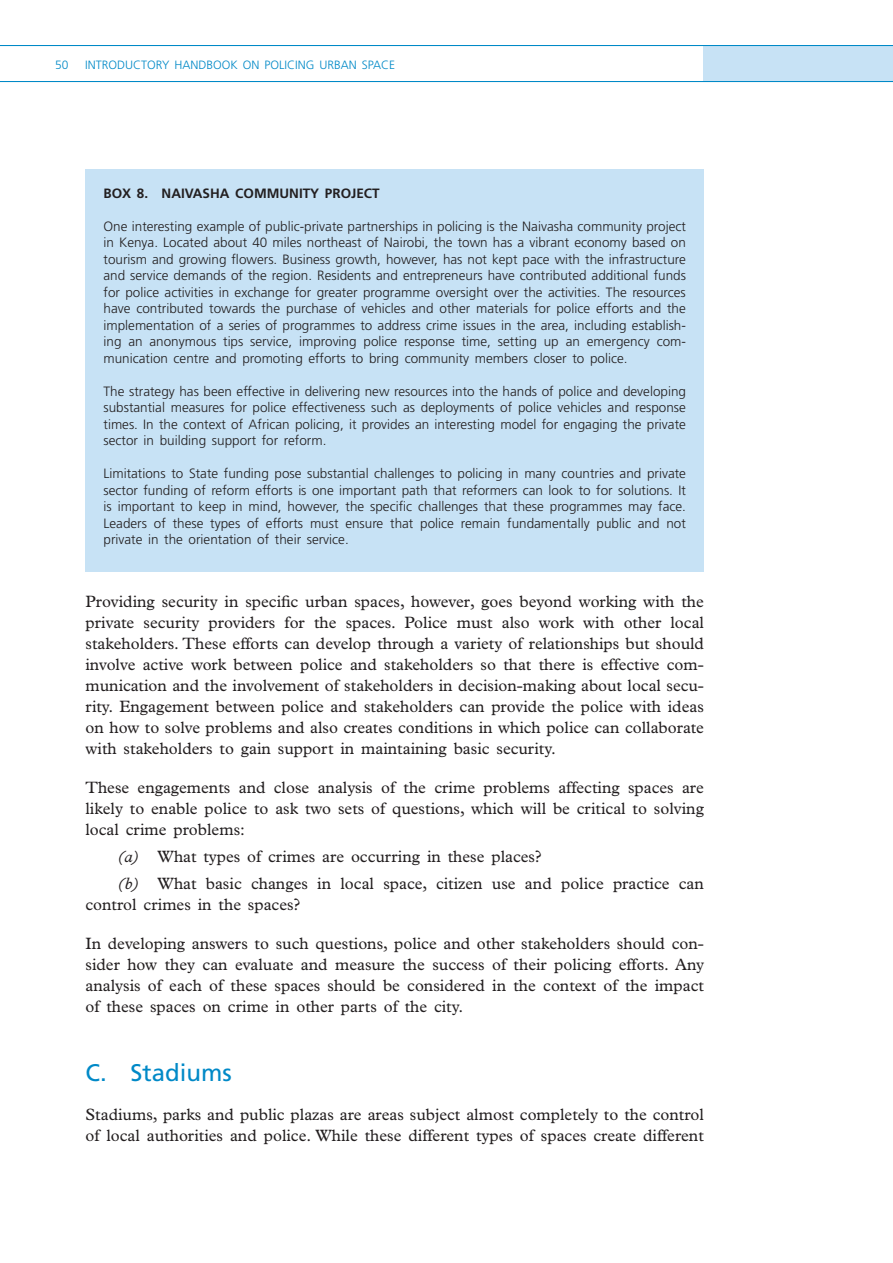
<style>
.page{position:relative;width:893px;height:1263px;background:#fff}
.page>*{position:absolute;margin:0;border:0;box-sizing:border-box;transform-origin:0 0}
.t1{font:24px "Frutiger";color:#0089c7}
.t2{font:16.5px/21px "Plantin";color:#231f20;text-align:justify}
.t3{font:300 13.5px/16.5px "Frutiger";color:#231f20;text-align:justify}
.t4{font:700 13.5px "Frutiger";color:#231f20}
.t5{font:300 12px "Frutiger";color:#0089c7}
.s1{font-style:italic}
</style>
<div class="page">
<div style="left:704px;top:45px;width:189px;height:36px;background:#c7e2f5"></div>
<hr style="left:0;top:45px;width:893px;height:1px;background:#0089c7">
<hr style="left:0;top:81px;width:893px;height:1px;background:#0089c7">
<div style="left:86px;top:169px;width:618px;height:403px;background:#c7e2f5"></div>
<p class="t5" style="left:55px;top:58px;width:15px">50</p>
<p class="t5" style="left:85px;top:58px;width:312px">Introductory Handbook on Policing U rban Space</p>
<p class="t4" style="left:104px;top:185px;width:269px">BOX 8. NAIVASHA COMMUNITY PROJECT</p>
<p class="t3" style="left:104px;top:218px;width:584px">One interesting example of public-private partnerships in policing is the Naivasha community project in Kenya. Located about 40 miles northeast of Nairobi, the town has a vibrant economy based on tourism and growing flowers. Business growth, however, has not kept pace with the infrastructure and service demands of the region. Residents and entrepreneurs have contributed additional funds for police activities in exchange for greater programme oversight over the activities. The resources have contributed towards the purchase of vehicles and other materials for police efforts and the implementation of a series of programmes to address crime issues in the area, including establish&shy;ing an anonymous tips service, improving police response time, setting up an emergency com&shy;munication centre and promoting efforts to bring community members closer to police.</p>
<p class="t3" style="left:104px;top:383px;width:584px">The strategy has been effective in delivering new resources into the hands of police and developing substantial measures for police effectiveness such as deployments of police vehicles and response times. In the context of African policing, it provides an interesting model for engaging the private sector in building support for reform.</p>
<p class="t3" style="left:104px;top:465px;width:584px">Limitations to State funding pose substantial challenges to policing in many countries and private sector funding of reform efforts is one important path that reformers can look to for solutions. It is important to keep in mind, however, the specific challenges that these programmes may face.<br>Leaders of these types of efforts must ensure that police remain fundamentally public and not private in the orientation of their service.</p>
<p class="t2" style="left:86px;top:590px;width:620px">Providing security in specific urban spaces, however, goes beyond working with the private security providers for the spaces. Police must also work with other local stakeholders. These efforts can develop through a variety of relationships but should involve active work between police and stakeholders so that there is effective com&shy;munication and the involvement of stakeholders in decision-making about local secu&shy;rity. Engagement between police and stakeholders can provide the police with ideas on how to solve problems and also creates conditions in which police can collaborate with stakeholders to gain support in maintaining basic security.</p>
<p class="t2" style="left:86px;top:776px;width:620px">These engagements and close analysis of the crime problems affecting spaces are likely to enable police to ask two sets of questions, which will be critical to solving local crime problems:</p>
<p class="t2" style="left:117px;top:842px;width:588px;line-height:27px"><span class="s1">(a)</span> What types of crimes are occurring in these places?<br><span class="s1">(b)</span> What basic changes in local space, citizen use and police practice can</p>
<p class="t2" style="left:86px;top:893px;width:216px">control crimes in the spaces?</p>
<p class="t2" style="left:86px;top:932px;width:620px">In developing answers to such questions, police and other stakeholders should con&shy;sider how they can evaluate and measure the success of their policing efforts. Any analysis of each of these spaces should be considered in the context of the impact of these spaces on crime in other parts of the city.</p>
<h1 class="t1" style="left:86px;top:1058px;width:148px">C. Stadiums</h1>
<p class="t2" style="left:86px;top:1103px;width:620px">Stadiums, parks and public plazas are areas subject almost completely to the control of local authorities and police. While these different types of spaces create different</p>
</div>
